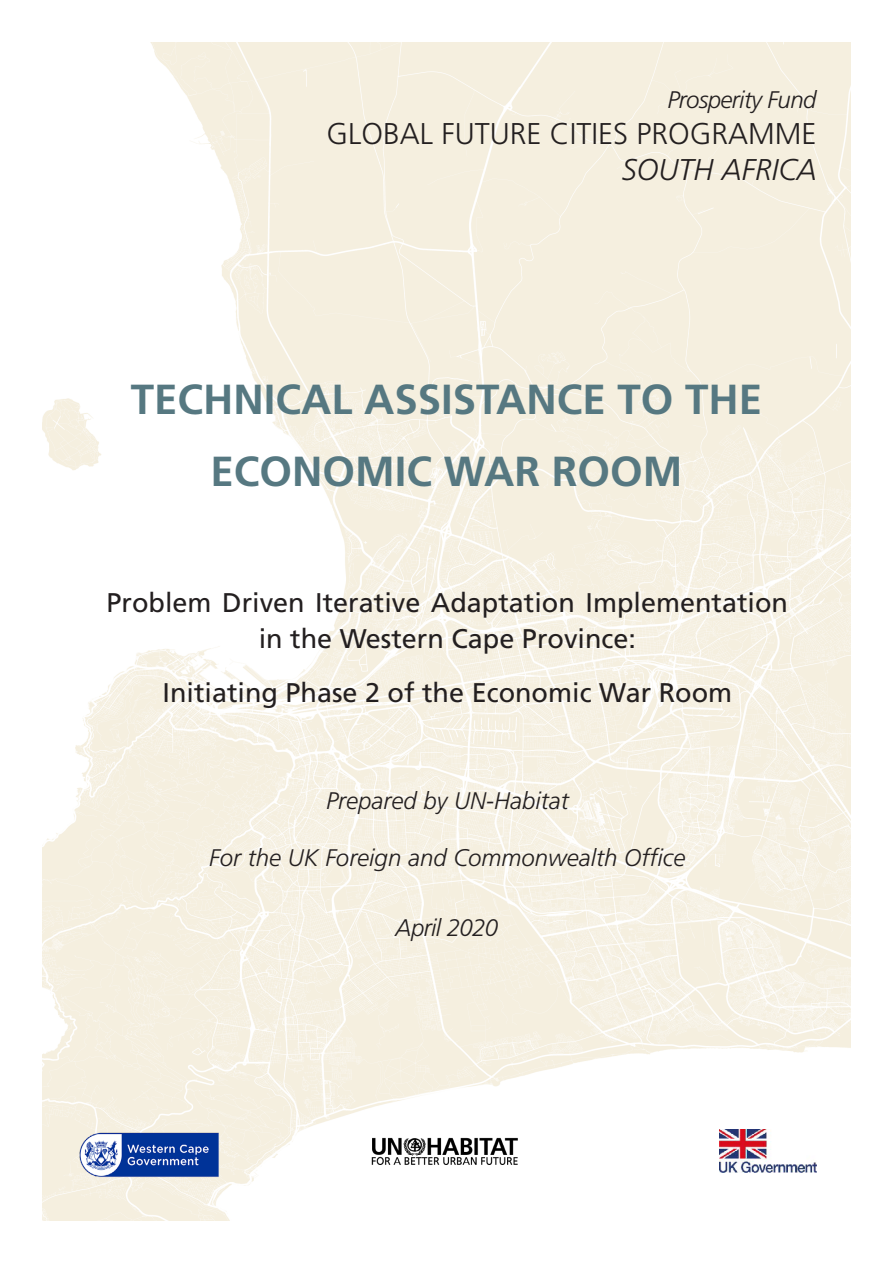
<style>
.page{position:relative;width:893px;height:1263px;background:#fff}
.page>*{position:absolute;margin:0;border:0;box-sizing:border-box;transform-origin:0 0}
.Body_Text{font:700 42px/72px "Frutiger LT Std";color:#567881;text-align:center}
.Body_Text-2{font:300 30px "Frutiger LT Std";color:#231f20}
.Body_Text-3{font:italic 300 30px "Frutiger LT Std";color:#231f20}
.Body_Text-4{font:27px/36px "Frutiger LT Std";color:#231f20;text-align:center}
.page_number{font:italic 300 24px "Frutiger LT Std";color:#231f20}
.Body_Text-5{font:italic 300 24px "Frutiger LT Std";letter-spacing:-.025em;color:#231f20}
</style>
<div class="page">
<img style="left:43px;top:43px;width:807px;height:1177px">
<img style="left:77px;top:1123px;width:145px;height:63px">
<img style="left:369px;top:1136px;width:155px;height:30px">
<p class="Body_Text-5" style="left:667px;top:86px;width:150px">Prosperity Fund</p>
<p class="Body_Text-2" style="left:326px;top:117px;width:492px">GLOBAL FUTURE CITIES PROGRAMME</p>
<p class="Body_Text-3" style="left:622px;top:152px;width:197px">SOUTH AFRICA</p>
<p class="Body_Text" style="left:131px;top:364px;width:633px">TECHNICAL ASSISTANCE TO THE<br>ECONOMIC WAR ROOM</p>
<p class="Body_Text-4" style="left:107px;top:585px;width:683px">Problem Driven Iterative Adaptation Implementation in the Western Cape Province:</p>
<p class="Body_Text-4" style="left:162px;top:675px;width:571px">Initiating Phase 2 of the Economic War Room</p>
<p class="page_number" style="left:326px;top:787px;width:244px">Prepared by UN-Habitat</p>
<p class="page_number" style="left:209px;top:844px;width:478px">For the UK Foreign and Commonwealth Office</p>
<p class="Body_Text-5" style="left:396px;top:914px;width:104px">April 2020</p>
</div>
